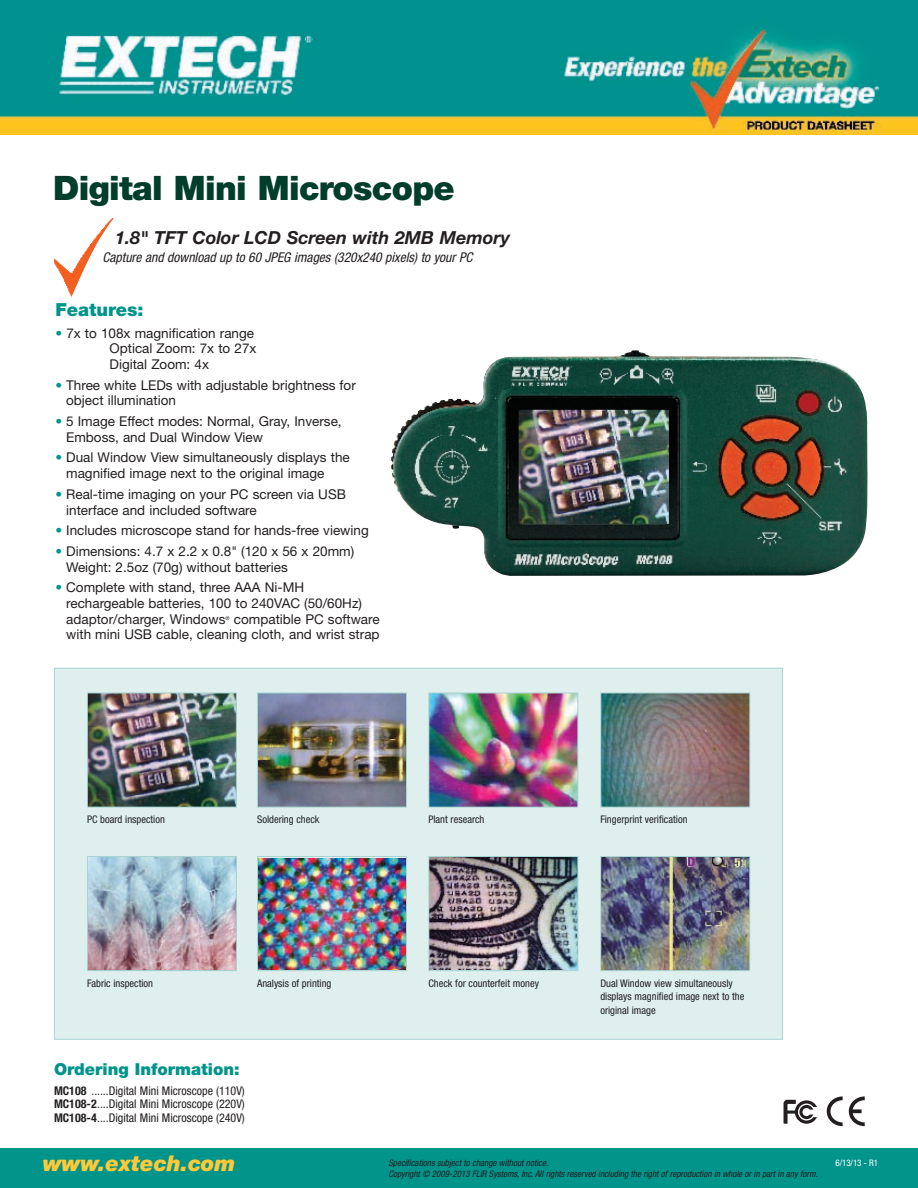
<style>
.page{position:relative;width:918px;height:1188px;background:#fff}
.page>*{position:absolute;margin:0;border:0;box-sizing:border-box;transform-origin:0 0}
.t1{font:900 33.75px "Helvetica Neue LT";letter-spacing:-.02em;color:#003d2a}
.t2{font:italic 900 21.75px "Helvetica Neue LT";color:#ffc938}
.t3{font:italic 700 18px "Helvetica Neue LT";color:#231f20}
.t4{font:900 18px "Helvetica Neue LT";color:#00948b}
.t5{font:900 16.5px "Helvetica Neue LT";color:#00948b}
.t6{font:13.5px/15.8px "Helvetica Neue LT";color:#231f20}
.t7{font:italic condensed 13.5px "Helvetica Neue LT";color:#231f20}
.t8{font:condensed 12px/13.5px "Helvetica Neue LT";color:#231f20;text-align:justify}
.t9{font:condensed 10.5px/13.4px "Helvetica Neue LT";color:#231f20}
.t10{font:italic condensed 9px "Helvetica Neue LT";color:#231f20}
.t11{font:condensed 9px "Helvetica Neue LT";color:#fff}
.t12{font:5.25px "Helvetica Neue LT";color:#231f20}
.s1{color:#00948b}
.s2{font-weight:700}
</style>
<div class="page">
<div style="left:0;top:1148px;width:918px;height:40px;background:#00948b"></div>
<img style="left:54px;top:218px;width:60px;height:80px">
<svg style="left:827px;top:1096px;width:16px;height:30px"></svg>
<svg style="left:849px;top:1096px;width:16px;height:30px"></svg>
<svg style="left:784px;top:1100px;width:33px;height:24px"></svg>
<div style="left:55px;top:669px;width:727px;height:370px;background:#dfefee"></div>
<img style="left:89px;top:695px;width:146px;height:110px">
<div style="left:87px;top:693px;width:150px;height:114px;border:1px solid #a8d4d3"></div>
<img style="left:89px;top:858px;width:146px;height:111px">
<div style="left:87px;top:856px;width:150px;height:115px;border:1px solid #a8d4d3"></div>
<img style="left:430px;top:858px;width:146px;height:111px">
<div style="left:428px;top:856px;width:150px;height:115px;border:1px solid #a8d4d3"></div>
<img style="left:602px;top:858px;width:146px;height:111px">
<div style="left:600px;top:856px;width:150px;height:115px;border:1px solid #a8d4d3"></div>
<img style="left:259px;top:858px;width:146px;height:111px">
<div style="left:257px;top:856px;width:150px;height:115px;border:1px solid #a8d4d3"></div>
<img style="left:259px;top:695px;width:146px;height:110px">
<div style="left:257px;top:693px;width:150px;height:114px;border:1px solid #a8d4d3"></div>
<img style="left:391px;top:350px;width:477px;height:226px">
<img style="left:0;top:0;width:918px;height:135px">
<img style="left:430px;top:695px;width:146px;height:110px">
<div style="left:428px;top:693px;width:150px;height:114px;border:1px solid #a8d4d3"></div>
<img style="left:602px;top:695px;width:146px;height:110px">
<div style="left:600px;top:693px;width:150px;height:114px;border:1px solid #a8d4d3"></div>
<h1 class="t1" style="left:53px;top:176px;width:403px">Digital Mini Microscope</h1>
<h3 class="t3" style="left:115px;top:231px;width:397px">1.8" TFT Color LCD Screen with 2MB Memory</h3>
<p class="t7" style="left:103px;top:252px;width:372px">Capture and download up to 60 JPEG images (320x240 pixels) to your PC</p>
<h3 class="t4" style="left:56px;top:303px;width:90px">Features:</h3>
<p class="t6" style="left:110px;top:326px;width:149px;text-indent:-54px"><span class="s1">•</span> 7x to 108x magnification range<br>Optical Zoom: 7x to 27x<br>Digital Zoom: 4x</p>
<p class="t6" style="left:66px;top:378px;width:291px;text-indent:-11px"><span class="s1">•</span> Three white LEDs with adjustable brightness for object illumination</p>
<p class="t6" style="left:66px;top:415px;width:277px;text-indent:-11px"><span class="s1">•</span> 5 Image Effect modes: Normal, Gray, Inverse,<br>Emboss, and Dual Window View</p>
<p class="t6" style="left:66px;top:451px;width:285px;text-indent:-11px"><span class="s1">•</span> Dual Window View simultaneously displays the magnified image next to the original image</p>
<p class="t6" style="left:66px;top:487px;width:281px;text-indent:-11px"><span class="s1">•</span> Real-time imaging on your PC screen via USB interface and included software</p>
<p class="t6" style="left:56px;top:524px;width:315px"><span class="s1">•</span> Includes microscope stand for hands-free viewing</p>
<p class="t6" style="left:66px;top:544px;width:289px;text-indent:-11px"><span class="s1">•</span> Dimensions: 4.7 x 2.2 x 0.8" (120 x 56 x 20mm)<br>Weight: 2.5oz (70g) without batteries</p>
<p class="t6" style="left:66px;top:581px;width:297px;text-indent:-11px"><span class="s1">•</span> Complete with stand, three AAA Ni-MH rechargeable batteries, 100 to 240VAC (50/60Hz) adaptor/charger, Windows</p>
<p class="t6" style="left:66px;top:612px;width:315px;text-align:right">compatible PC software<br>with mini USB cable, cleaning cloth, and wrist strap</p>
<p class="t12" style="left:226px;top:616px;width:6px">®</p>
<p class="t9" style="left:87px;top:814px;width:79px">PC board inspection</p>
<p class="t9" style="left:257px;top:814px;width:64px">Soldering check</p>
<p class="t9" style="left:428px;top:814px;width:58px">Plant research</p>
<p class="t9" style="left:600px;top:814px;width:89px">Fingerprint verification</p>
<p class="t9" style="left:87px;top:978px;width:68px">Fabric inspection</p>
<p class="t9" style="left:428px;top:978px;width:112px">Check for counterfeit money</p>
<p class="t9" style="left:600px;top:978px;width:146px">Dual Window view simultaneously displays magnified image next to the original image</p>
<p class="t9" style="left:257px;top:978px;width:76px">Analysis of printing</p>
<p class="t5" style="left:54px;top:1063px;width:187px">Ordering Information:</p>
<p class="t8" style="left:54px;top:1085px;width:192px"><span class="s2">MC108</span> ......Digital Mini Microscope (110V)<br><span class="s2">MC108-2</span>....Digital Mini Microscope (220V)<br><span class="s2">MC108-4</span>....Digital Mini Microscope (240V)</p>
<h2 class="t2" style="left:43px;top:1156px;width:194px">www.extech.com</h2>
<p class="t10" style="left:388px;top:1160px;width:161px">Specifications subject to change without notice.</p>
<p class="t10" style="left:388px;top:1171px;width:431px">Copyright © 2009-2013 FLIR Systems, Inc. All rights reserved including the right of reproduction in whole or in part in any form.</p>
<p class="t11" style="left:835px;top:1160px;width:44px">6/13/13 - R1</p>
</div>
